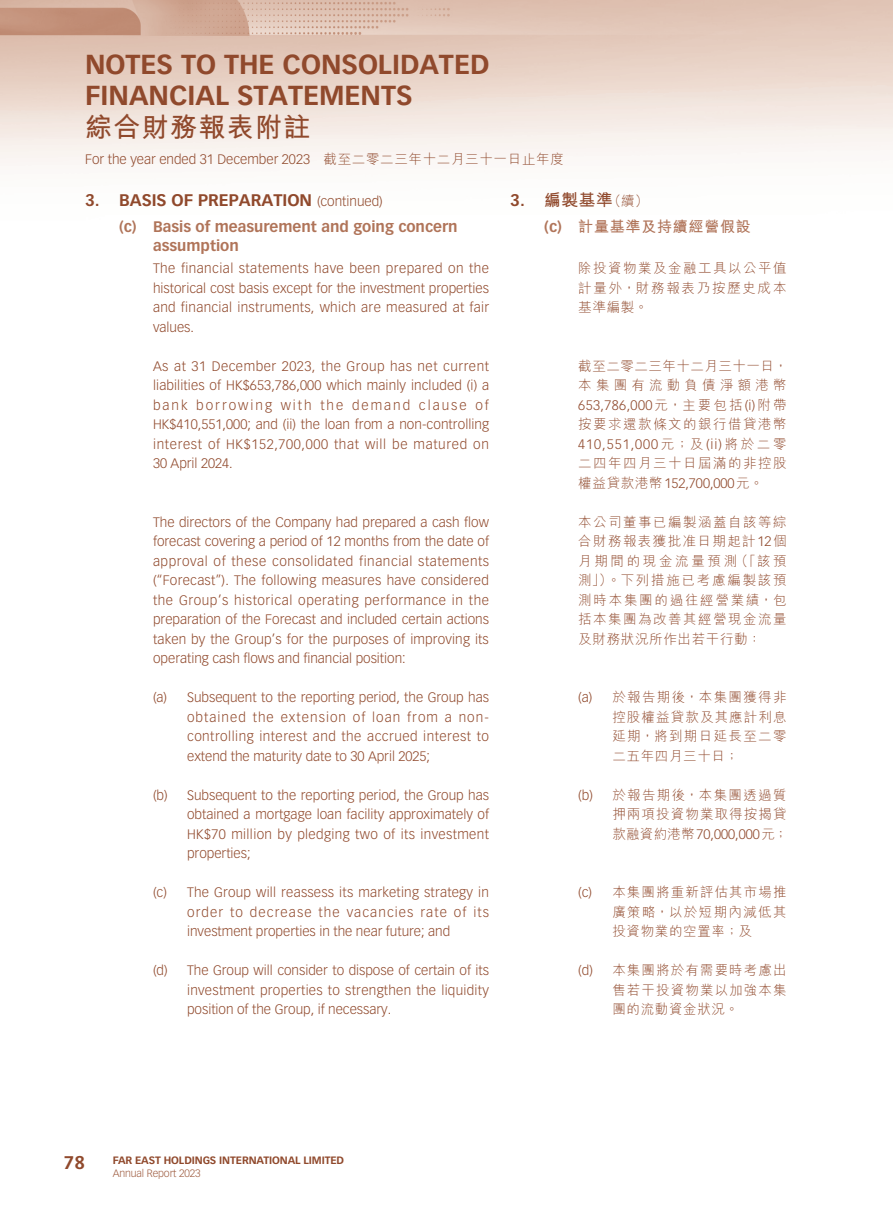
<style>
.page{position:relative;width:893px;height:1212px;background:#fff}
.page>*{position:absolute;margin:0;border:0;box-sizing:border-box;transform-origin:0 0}
.t1{font:700 27px/31.2px "Vectora LT Std";color:#90492c}
.t2{font:700 27px "M Hei HK";letter-spacing:.05em;color:#90492c}
.t3{font:700 18px "Vectora LT Std";color:#90492c}
._01_H1{font:700 16.5px "Vectora LT Std";color:#90492c}
._01_H1-2{font:700 16.5px "M Hei HK";color:#90492c}
._02_H2{font:700 15px/19.5px "Vectora LT Std";color:#b07459}
._02_H2-2{font:700 15px "M Hei HK";letter-spacing:.05em;color:#b07459}
._00_txt{font:300 13.5px/19.5px "Vectora LT Std";color:#90492c;text-align:justify}
._00_txt-2{font:300 13.5px/19.5px "M Hei HK";letter-spacing:.1em;color:#90492c;text-align:justify}
.t4{font:700 10.5px "Vectora LT Std";letter-spacing:-.01em;color:#90492c}
.t5{font:300 10.5px "Vectora LT Std";letter-spacing:-.01em;color:#9e5c40}
.s1{font-family:"M Hei HK"}
.s2{font-family:"Vectora LT Std"}
.s3{font-weight:300;font-size:13.5px}
</style>
<div class="page">
<img style="left:0;top:0;width:893px;height:166px">
<h1 class="t1" style="left:85px;top:49px;width:406px">NOTES TO THE CONSOLIDATED<br>FINANCIAL STATEMENTS</h1>
<h1 class="t2" style="left:85px;top:107px;width:227px">綜合財務報表附註</h1>
<p class="_00_txt" style="left:85px;top:150px;width:480px">For the year ended 31 December 2023 <span class="s1">截至二零二三年十二月三十一日止年度</span></p>
<p class="_01_H1-2" style="left:510px;top:188px;width:139px"><span class="s2">3.</span> 編製基準<span class="s3">（續）</span></p>
<p class="_02_H2-2" style="left:544px;top:216px;width:208px"><span class="s2">(c)</span> 計量基準及持續經營假設</p>
<p class="_00_txt-2" style="left:578px;top:258px;width:210px">除投資物業及金融工具以公平值計量外，財務報表乃按歷史成本基準編製。</p>
<p class="_01_H1" style="left:85px;top:190px;width:299px">3. BASIS OF PREPARATION <span class="s3">(continued)</span></p>
<p class="_02_H2" style="left:153px;top:217px;width:306px;text-indent:-34px">(c) Basis of measurement and going concern assumption</p>
<p class="_00_txt" style="left:153px;top:259px;width:338px">The financial statements have been prepared on the historical cost basis except for the investment properties and financial instruments, which are measured at fair values.</p>
<p class="_00_txt" style="left:153px;top:356px;width:338px">As at 31 December 2023, the Group has net current liabilities of HK$653,786,000 which mainly included (i) a bank borrowing with the demand clause of HK$410,551,000; and (ii) the loan from a non-controlling interest of HK$152,700,000 that will be matured on 30 April 2024.</p>
<p class="_00_txt-2" style="left:578px;top:356px;width:211px">截至二零二三年十二月三十一日，本集團有流動負債淨額港幣<span class="s2">653,786,000</span>元，主要包括<span class="s2">(i)</span>附帶按要求還款條文的銀行借貸港幣<span class="s2">410,551,000</span> 元；及 <span class="s2">(ii)</span> 將於二零二四年四月三十日屆滿的非控股權益貸款港幣<span class="s2">152,700,000</span>元。</p>
<p class="_00_txt-2" style="left:578px;top:512px;width:210px">本公司董事已編製涵蓋自該等綜合財務報表獲批准日期起計<span class="s2">12</span>個月期間的現金流量預測（「該預測」）。下列措施已考慮編製該預測時本集團的過往經營業績，包括本集團為改善其經營現金流量及財務狀況所作出若干行動：</p>
<p class="_00_txt" style="left:153px;top:512px;width:338px">The directors of the Company had prepared a cash flow forecast covering a period of 12 months from the date of approval of these consolidated financial statements (“Forecast”). The following measures have considered the Group’s historical operating performance in the preparation of the Forecast and included certain actions taken by the Group’s for the purposes of improving its operating cash flows and financial position:</p>
<p class="_00_txt" style="left:187px;top:688px;width:303px;text-indent:-34px">(a) Subsequent to the reporting period, the Group has obtained the extension of loan from a non&shy;controlling interest and the accrued interest to extend the maturity date to 30 April 2025;</p>
<p class="_00_txt" style="left:187px;top:785px;width:304px;text-indent:-34px">(b) Subsequent to the reporting period, the Group has obtained a mortgage loan facility approximately of HK$70 million by pledging two of its investment properties;</p>
<p class="_00_txt" style="left:187px;top:883px;width:304px;text-indent:-34px">(c) The Group will reassess its marketing strategy in order to decrease the vacancies rate of its investment properties in the near future; and</p>
<p class="_00_txt" style="left:187px;top:961px;width:303px;text-indent:-34px">(d) The Group will consider to dispose of certain of its investment properties to strengthen the liquidity position of the Group, if necessary.</p>
<p class="_00_txt-2" style="left:612px;top:687px;width:176px;text-indent:-34px"><span class="s2">(a)</span> 於報告期後，本集團獲得非控股權益貸款及其應計利息延期，將到期日延長至二零二五年四月三十日；</p>
<p class="_00_txt-2" style="left:612px;top:785px;width:177px;text-indent:-34px"><span class="s2">(b)</span> 於報告期後，本集團透過質押兩項投資物業取得按揭貸款融資約港幣<span class="s2">70,000,000</span>元；</p>
<p class="_00_txt-2" style="left:612px;top:882px;width:176px;text-indent:-34px"><span class="s2">(c)</span> 本集團將重新評估其市場推廣策略，以於短期內減低其投資物業的空置率；及</p>
<p class="_00_txt-2" style="left:612px;top:960px;width:176px;text-indent:-34px"><span class="s2">(d)</span> 本集團將於有需要時考慮出售若干投資物業以加強本集團的流動資金狀況。</p>
<h2 class="t3" style="left:64px;top:1152px;width:23px">78</h2>
<p class="t4" style="left:113px;top:1153px;width:233px">FAR EAST HOLDINGS INTERNATIONAL LIMITED</p>
<p class="t5" style="left:113px;top:1167px;width:89px">Annual Report 2023</p>
</div>
